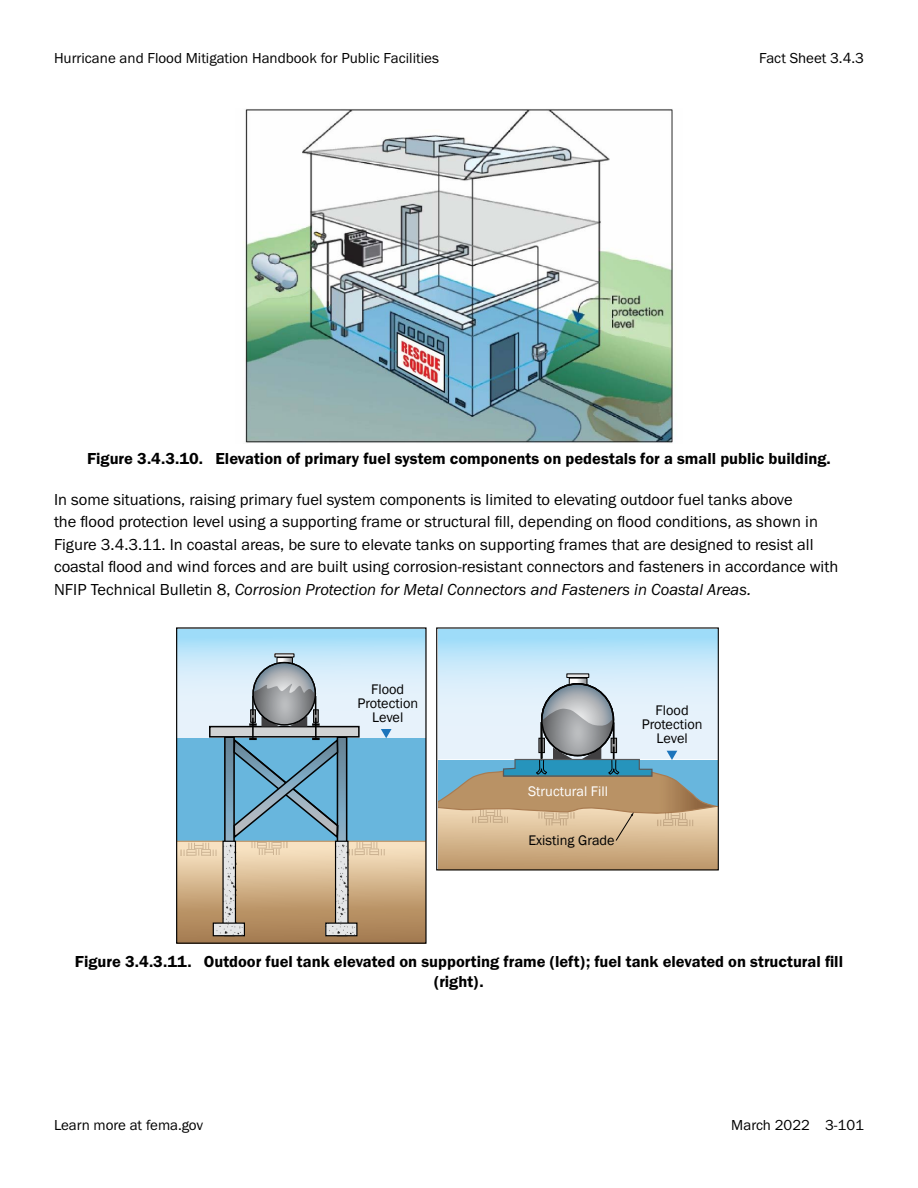
<style>
.page{position:relative;width:918px;height:1188px;background:#fff}
.page>*{position:absolute;margin:0;border:0;box-sizing:border-box;transform-origin:0 0}
.FEMA_Normal{font:16.5px/22.5px "Franklin Gothic URW Boo";color:#000}
.t1{font:16.5px/19.8px "Franklin Gothic URW Dem";color:#000;text-align:center}
.t2{font:15px "Franklin Gothic URW Boo";color:#000}
.t3{font:14.25px/14.2px "Franklin Gothic";color:#000;text-align:center}
.t4{font:14.25px "Franklin Gothic";color:#fff}
.s1{font-family:"Franklin Gothic URW Boo Ita"}
</style>
<div class="page">
<img style="left:243px;top:109px;width:430px;height:334px">
<svg style="left:178px;top:629px;width:541px;height:313px"></svg>
<div style="left:176px;top:627px;width:251px;height:317px;border:1px solid #000"></div>
<div style="left:436px;top:627px;width:283px;height:243px;border:1px solid #000"></div>
<img style="left:224px;top:842px;width:12px;height:81px">
<img style="left:213px;top:923px;width:32px;height:13px">
<div style="left:335px;top:841px;width:14px;height:87px;border:1px solid #000"></div>
<img style="left:336px;top:842px;width:13px;height:81px">
<div style="left:325px;top:923px;width:33px;height:13px;border:1px solid #000"></div>
<img style="left:326px;top:923px;width:31px;height:13px">
<p class="t2" style="left:54px;top:49px;width:386px">Hurricane and Flood Mitigation Handbook for Public Facilities</p>
<p class="t2" style="left:759px;top:49px;width:106px">Fact Sheet 3.4.3</p>
<p class="t1" style="left:87px;top:449px;width:745px">Figure 3.4.3.10. Elevation of primary fuel system components on pedestals for a small public building.</p>
<p class="FEMA_Normal" style="left:54px;top:488px;width:786px">In some situations, raising primary fuel system components is limited to elevating outdoor fuel tanks above<br>the flood protection level using a supporting frame or structural fill, depending on flood conditions, as shown in Figure 3.4.3.11. In coastal areas, be sure to elevate tanks on supporting frames that are designed to resist all coastal flood and wind forces and are built using corrosion-resistant connectors and fasteners in accordance with NFIP Technical Bulletin 8, <span class="s1">Corrosion Protection for Metal Connectors and Fasteners in Coastal Areas.</span></p>
<p class="t3" style="left:357px;top:682px;width:62px">Flood<br>Protection<br>Level</p>
<p class="t4" style="left:528px;top:782px;width:81px">Structural Fill</p>
<p class="t3" style="left:528px;top:834px;width:88px">Existing Grade</p>
<p class="t3" style="left:642px;top:703px;width:62px">Flood<br>Protection<br>Level</p>
<p class="t1" style="left:75px;top:952px;width:770px">Figure 3.4.3.11. Outdoor fuel tank elevated on supporting frame (left); fuel tank elevated on structural fill (right).</p>
<p class="t2" style="left:54px;top:1116px;width:151px">Learn more at fema.gov</p>
<p class="t2" style="left:731px;top:1116px;width:134px">March 2022 3-101</p>
</div>
